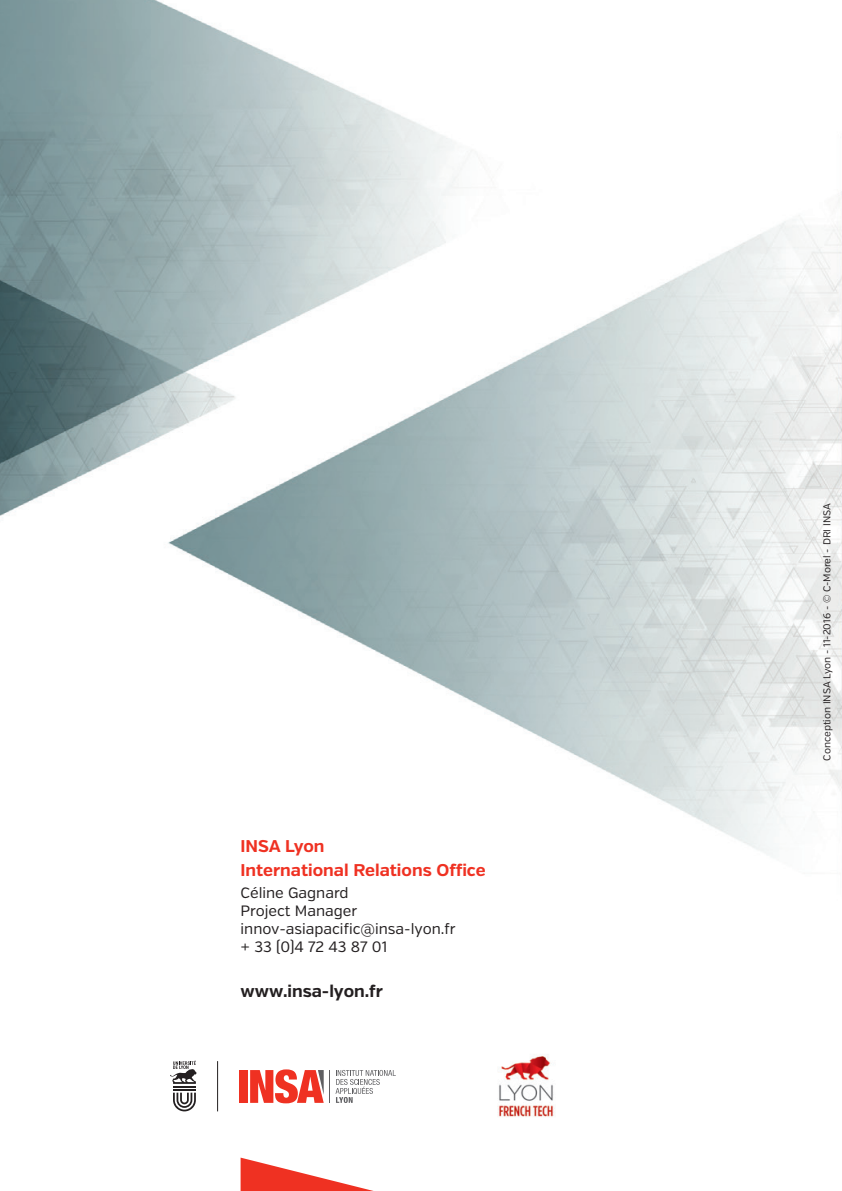
<style>
.page{position:relative;width:842px;height:1191px;background:#fff}
.page>*{position:absolute;margin:0;border:0;box-sizing:border-box;transform-origin:0 0}
.t1{font:700 17px/24.4px "Verb";color:#ef3122}
.t2{font:700 17px "Verb";color:#231f20}
.t3{font:15px/18px "Verb";color:#231f20}
.t4{font:10px "Verb";color:#231f20}
</style>
<div class="page">
<img style="left:0;top:0;width:842px;height:1191px">
<svg style="left:241px;top:1157px;width:133px;height:34px"></svg>
<hr style="left:217px;top:1061px;width:1px;height:50px;background:#231f20">
<svg style="left:335px;top:1070px;width:61px;height:33px"></svg>
<hr style="left:329px;top:1070px;width:1px;height:32px;background:#5f5f62">
<div style="left:239px;top:1070px;width:9px;height:32px;background:#ef3122"></div>
<svg style="left:250px;top:1069px;width:74px;height:34px"></svg>
<svg style="left:173px;top:1092px;width:23px;height:19px"></svg>
<hr style="left:173px;top:1089px;width:23px;height:2px;background:#231f20">
<hr style="left:173px;top:1085px;width:23px;height:2px;background:#231f20">
<svg style="left:170px;top:1060px;width:27px;height:23px"></svg>
<img style="left:485px;top:1041px;width:82px;height:90px">
<p class="t1" style="left:241px;top:834px;width:246px">INSA Lyon<br>International Relations Office</p>
<p class="t3" style="left:241px;top:884px;width:216px">Céline Gagnard<br>Project Manager innov-asiapacific@insa-lyon.fr + 33 (0)4 72 43 87 01</p>
<p class="t2" style="left:241px;top:980px;width:144px">www.insa-lyon.fr</p>
<p class="t4" style="left:821px;top:760px;width:259px;rotate:-90deg">Conception INSA Lyon - 11-2016 - © C-Morel - DRI INSA</p>
</div>
